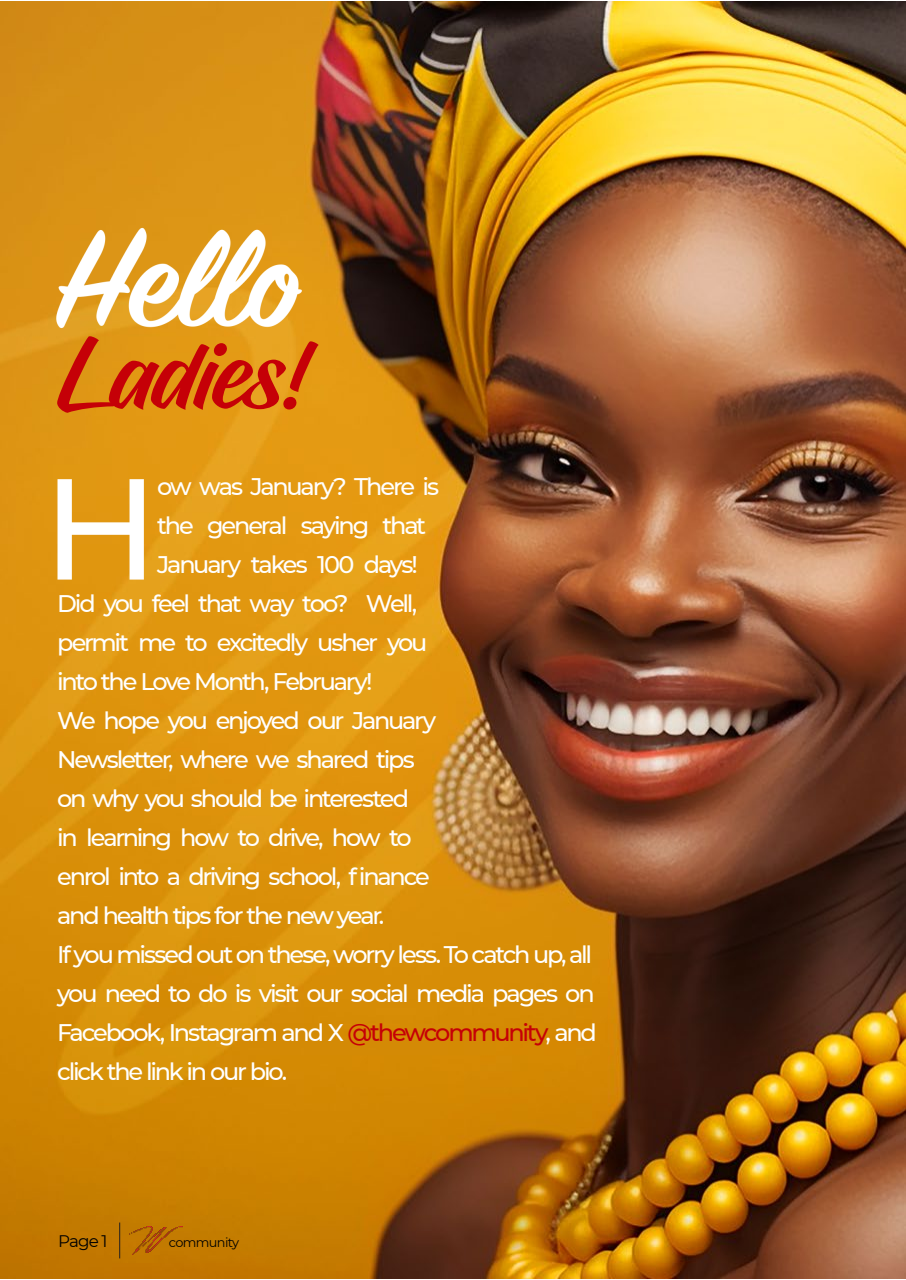
<style>
.page{position:relative;width:906px;height:1280px;background:#fff}
.page>*{position:absolute;margin:0;border:0;box-sizing:border-box;transform-origin:0 0}
.t1{font:500 143.5px "Montserrat";color:#fff}
.t2{font:97px "Hughs";color:#c50007}
.t3{font:500 24px "Montserrat";letter-spacing:-.09em;color:#fff}
.t4{font:16.7px "Montserrat";color:#000}
.t5{font:12.9px "Montserrat";letter-spacing:-.05em;color:#000}
.s1{color:#c50007}
</style>
<div class="page">
<img style="left:1px;top:1px;width:904px;height:1278px">
<hr style="left:119px;top:1223px;width:1px;height:35px;background:#231f20">
<img style="left:129px;top:1227px;width:55px;height:27px">
<img style="left:51px;top:224px;width:256px;height:107px">
<h2 class="t2" style="left:58px;top:317px;width:249px">Ladies!</h2>
<p class="t3" style="left:157px;top:470px;width:284px">ow was January? There is</p>
<p class="t3" style="left:157px;top:509px;width:271px">the general saying that</p>
<p class="t3" style="left:157px;top:548px;width:262px">January takes 100 days!</p>
<p class="t3" style="left:57px;top:587px;width:361px">Did you feel that way too? Well,</p>
<p class="t3" style="left:57px;top:626px;width:372px">permit me to excitedly usher you</p>
<p class="t3" style="left:57px;top:665px;width:317px">into the Love Month, February!</p>
<p class="t3" style="left:57px;top:704px;width:381px">We hope you enjoyed our January</p>
<p class="t3" style="left:57px;top:743px;width:359px">Newsletter, where we shared tips</p>
<p class="t3" style="left:57px;top:782px;width:353px">on why you should be interested</p>
<p class="t3" style="left:57px;top:821px;width:356px">in learning how to drive, how to</p>
<p class="t3" style="left:57px;top:860px;width:374px">enrol into a driving school, finance</p>
<p class="t3" style="left:57px;top:899px;width:329px">and health tips for the new year.</p>
<p class="t3" style="left:57px;top:938px;width:537px">If you missed out on these, worry less. To catch up, all</p>
<p class="t3" style="left:57px;top:977px;width:539px">you need to do is visit our social media pages on</p>
<p class="t3" style="left:57px;top:1016px;width:541px">Facebook, Instagram and X <span class="s1">@thewcommunity</span>, and</p>
<p class="t3" style="left:57px;top:1055px;width:231px">click the link in our bio.</p>
<h1 class="t1" style="left:42px;top:428px;width:118px">H</h1>
<p class="t4" style="left:58px;top:1230px;width:51px">Page 1</p>
<p class="t5" style="left:169px;top:1234px;width:72px">community</p>
</div>
